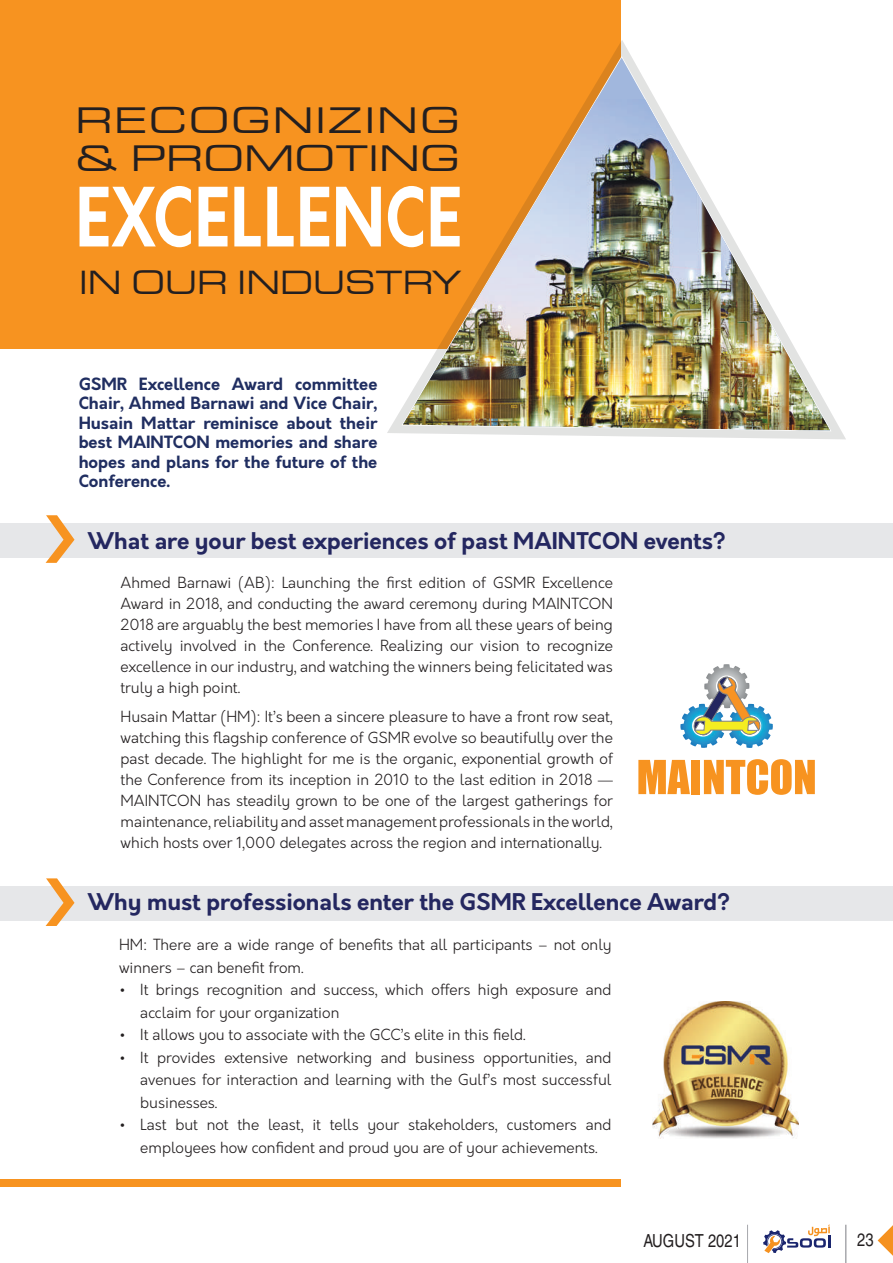
<style>
.page{position:relative;width:893px;height:1263px;background:#fff}
.page>*{position:absolute;margin:0;border:0;box-sizing:border-box;transform-origin:0 0}
.t1{font:expanded 34.95px/38.1px "Square 721 BT";letter-spacing:.045em;color:#231f20;scale:1.1 1}
.t2{font:expanded 31.8px "Square 721 BT";color:#231f20}
.t3{font:700 22.5px "Orkney";color:#242760}
.t4{font:condensed 18px "Helvetica CE";color:#231f20}
.t5{font:700 16.5px/19.5px "Orkney";color:#202e61;text-align:justify}
.t6{font:300 15px/21px "Orkney";color:#231f20;text-align:justify}
</style>
<div class="page">
<svg style="left:763px;top:1225px;width:67px;height:28px"></svg>
<hr style="left:845px;top:1225px;width:1px;height:38px;background:#a8a9ad">
<hr style="left:747px;top:1225px;width:1px;height:38px;background:#a8a9ad">
<svg style="left:878px;top:1225px;width:15px;height:31px"></svg>
<div style="left:0;top:523px;width:893px;height:35px;background:#e6e7e9"></div>
<div style="left:0;top:886px;width:893px;height:35px;background:#e6e7e9"></div>
<svg style="left:46px;top:515px;width:29px;height:48px"></svg>
<svg style="left:46px;top:878px;width:29px;height:48px"></svg>
<div style="left:0;top:0;width:621px;height:349px;background:#f79320"></div>
<div style="left:0;top:1179px;width:621px;height:7px;background:#f79320"></div>
<svg style="left:387px;top:40px;width:459px;height:399px"></svg>
<svg style="left:401px;top:55px;width:432px;height:377px"></svg>
<svg style="left:80px;top:186px;width:323px;height:61px"></svg>
<svg style="left:680px;top:664px;width:93px;height:84px"></svg>
<svg style="left:638px;top:760px;width:52px;height:34px"></svg>
<div style="left:691px;top:760px;width:9px;height:34px;background:#f79320"></div>
<svg style="left:704px;top:759px;width:111px;height:36px"></svg>
<img style="left:653px;top:1001px;width:146px;height:137px">
<svg style="left:403px;top:58px;width:427px;height:373px"></svg>
<img style="left:403px;top:99px;width:427px;height:331px">
<h1 class="t1" style="left:75px;top:101px;width:351px">RECOGNIZING &amp; PROMOTING</h1>
<h2 class="t2" style="left:79px;top:263px;width:384px">IN OUR INDUSTRY</h2>
<p class="t5" style="left:79px;top:374px;width:300px">GSMR Excellence Award committee Chair, Ahmed Barnawi and Vice Chair, Husain Mattar reminisce about their best MAINTCON memories and share hopes and plans for the future of the Conference.</p>
<h3 class="t3" style="left:88px;top:526px;width:639px">What are your best experiences of past MAINTCON events?</h3>
<p class="t6" style="left:121px;top:572px;width:494px">Ahmed Barnawi (AB): Launching the first edition of GSMR Excellence Award in 2018, and conducting the award ceremony during MAINTCON 2018 are arguably the best memories I have from all these years of being actively involved in the Conference. Realizing our vision to recognize excellence in our industry, and watching the winners being felicitated was truly a high point.</p>
<p class="t6" style="left:121px;top:707px;width:494px">Husain Mattar (HM): It’s been a sincere pleasure to have a front row seat, watching this flagship conference of GSMR evolve so beautifully over the past decade. The highlight for me is the organic, exponential growth of the Conference from its inception in 2010 to the last edition in 2018 — MAINTCON has steadily grown to be one of the largest gatherings for maintenance, reliability and asset management professionals in the world, which hosts over 1,000 delegates across the region and internationally.</p>
<h3 class="t3" style="left:88px;top:886px;width:644px">Why must professionals enter the GSMR Excellence Award?</h3>
<p class="t6" style="left:119px;top:934px;width:494px;line-height:22.5px">HM: There are a wide range of benefits that all participants – not only winners – can benefit from.</p>
<p class="t6" style="left:140px;top:979px;width:473px;line-height:22.5px;text-indent:-21px">• It brings recognition and success, which offers high exposure and acclaim for your organization</p>
<p class="t6" style="left:119px;top:1025px;width:408px">• It allows you to associate with the GCC’s elite in this field.</p>
<p class="t6" style="left:140px;top:1046px;width:473px;line-height:22.5px;text-indent:-21px">• It provides extensive networking and business opportunities, and avenues for interaction and learning with the Gulf’s most successful businesses.</p>
<p class="t6" style="left:119px;top:1114px;width:494px;line-height:22.5px;text-align:center">• Last but not the least, it tells your stakeholders, customers and employees how confident and proud you are of your achievements.</p>
<p class="t4" style="left:643px;top:1230px;width:99px">AUGUST 2021</p>
<p class="t4" style="left:857px;top:1229px;width:18px">23</p>
</div>
